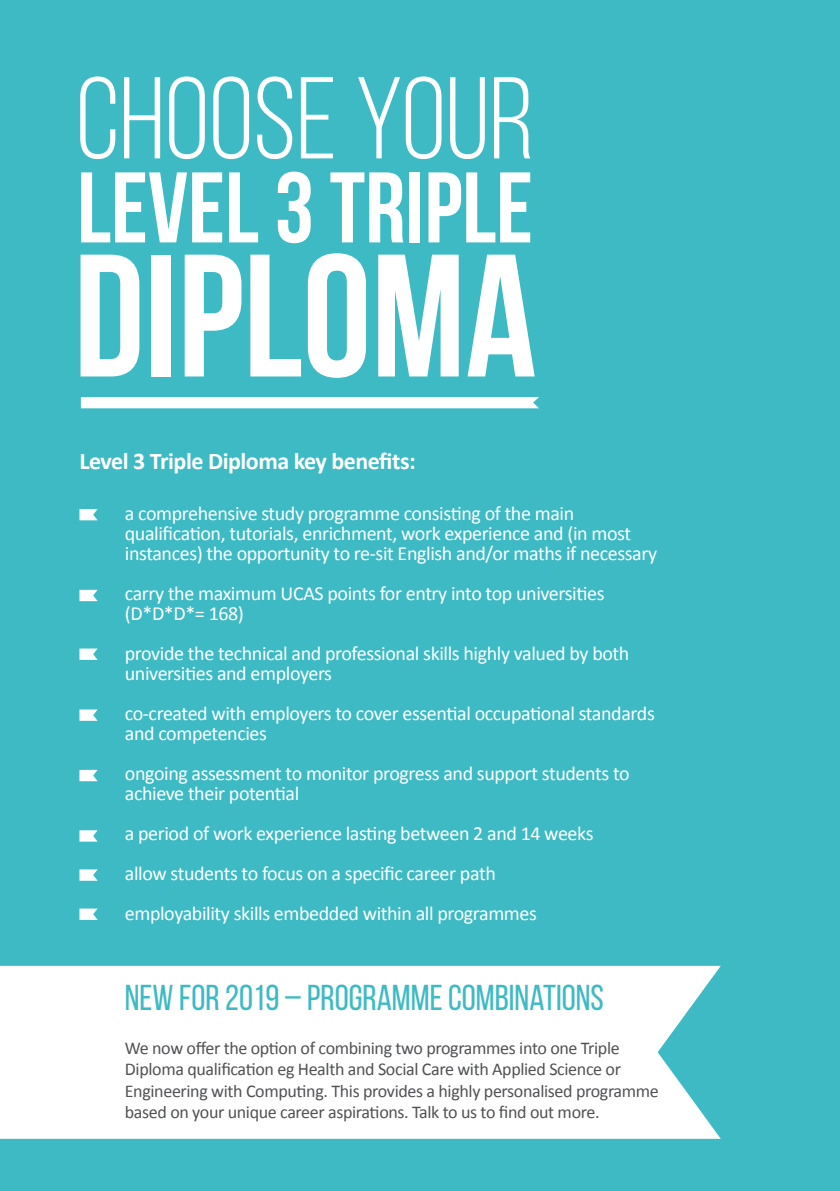
<style>
.page{position:relative;width:840px;height:1191px;background:#fff}
.page>*{position:absolute;margin:0;border:0;box-sizing:border-box;transform-origin:0 0}
.t1{font:700 174px "Bebas Neue";color:#fff}
.t2{font:116px "Bebas Neue";color:#fff}
.t3{font:700 100px "Bebas Neue";color:#fff}
.t4{font:36px "Bebas Neue";color:#3dbac4}
.t5{font:700 24px "Calibri";letter-spacing:-.02em;color:#fff}
.t6{font:20px/20px "Calibri";letter-spacing:-.02em;color:#fff}
.t7{font:18px/21.6px "Calibri";letter-spacing:-.02em;color:#515255}
</style>
<div class="page">
<div style="left:0;top:0;width:839px;height:1191px;background:#3dbac4"></div>
<div style="left:81px;top:397px;width:458px;height:11px;background:#fff"></div>
<svg style="left:79px;top:770px;width:19px;height:11px"></svg>
<svg style="left:79px;top:509px;width:19px;height:11px"></svg>
<svg style="left:79px;top:590px;width:19px;height:11px"></svg>
<svg style="left:79px;top:648px;width:19px;height:12px"></svg>
<svg style="left:79px;top:709px;width:19px;height:12px"></svg>
<svg style="left:79px;top:830px;width:19px;height:11px"></svg>
<svg style="left:79px;top:869px;width:19px;height:11px"></svg>
<svg style="left:79px;top:908px;width:19px;height:12px"></svg>
<div style="left:0;top:965px;width:720px;height:173px;background:#fff"></div>
<h2 class="t2" style="left:76px;top:56px;width:459px">CHOOSE YOUR</h2>
<h3 class="t3" style="left:77px;top:153px;width:457px">LEVEL 3 TRIPLE</h3>
<h1 class="t1" style="left:73px;top:221px;width:464px">DIPLOMA</h1>
<p class="t5" style="left:79px;top:446px;width:337px">Level 3 Triple Diploma key benefits:</p>
<p class="t6" style="left:125px;top:503px;width:533px">a comprehensive study programme consisting of the main qualification, tutorials, enrichment, work experience and (in most instances) the opportunity to re-sit English and/or maths if necessary</p>
<p class="t6" style="left:125px;top:583px;width:481px">carry the maximum UCAS points for entry into top universities (D*D*D*= 168)</p>
<p class="t6" style="left:125px;top:643px;width:506px">provide the technical and professional skills highly valued by both universities and employers</p>
<p class="t6" style="left:125px;top:703px;width:531px">co-created with employers to cover essential occupational standards and competencies</p>
<p class="t6" style="left:125px;top:763px;width:506px">ongoing assessment to monitor progress and support students to achieve their potential</p>
<p class="t6" style="left:125px;top:813px;width:470px;line-height:40px">a period of work experience lasting between 2 and 14 weeks allow students to focus on a specific career path employability skills embedded within all programmes</p>
<h3 class="t4" style="left:125px;top:978px;width:480px">NEW FOR 2019 – PROGRAMME COMBINATIONS</h3>
<p class="t7" style="left:125px;top:1037px;width:535px">We now offer the option of combining two programmes into one Triple Diploma qualification eg Health and Social Care with Applied Science or Engineering with Computing. This provides a highly personalised programme based on your unique career aspirations. Talk to us to find out more.</p>
</div>
